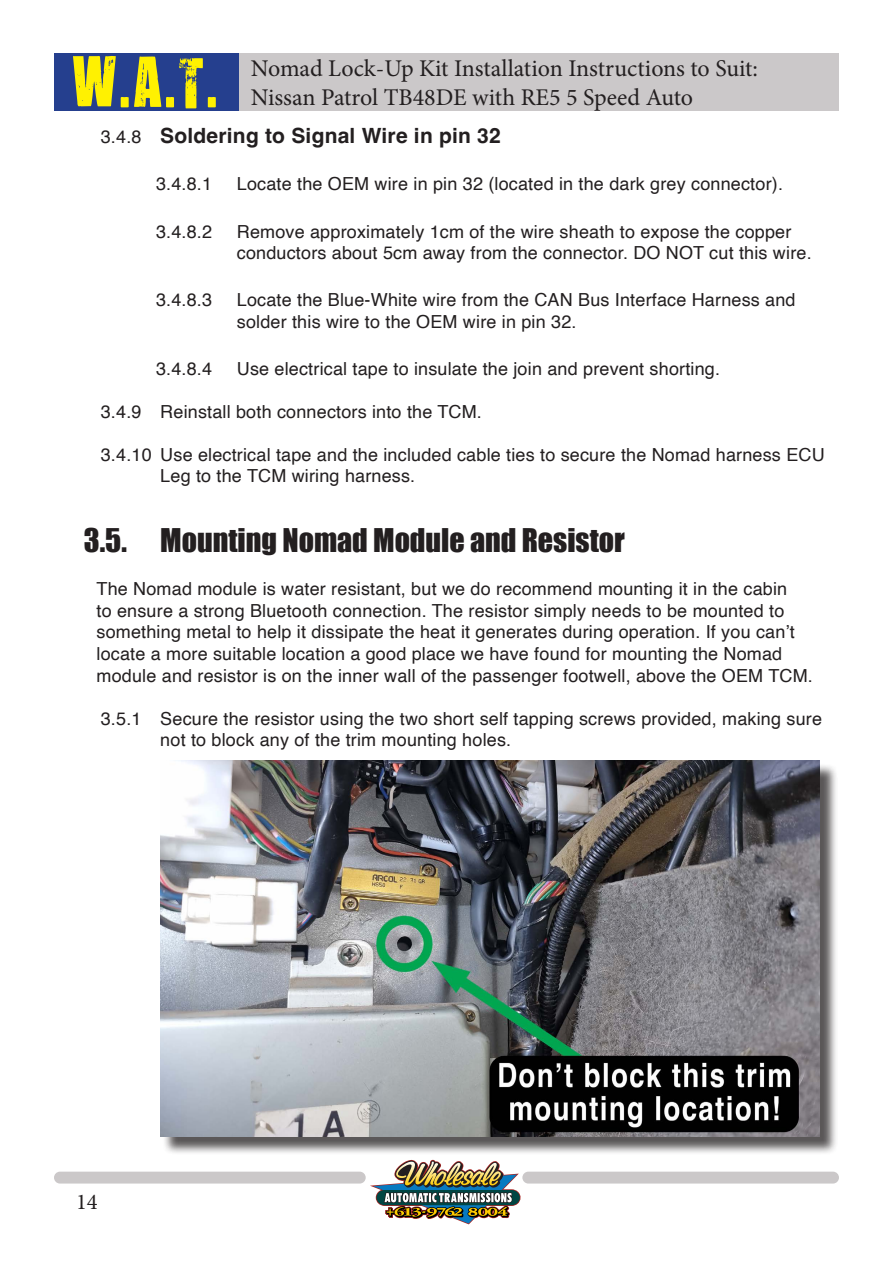
<style>
.page{position:relative;width:893px;height:1263px;background:#fff}
.page>*{position:absolute;margin:0;border:0;box-sizing:border-box;transform-origin:0 0}
.t1{font:58.5px "You Are Loved";color:#fff101}
.t2{font:30px "Impact";color:#231f20}
.t3{font:24px "Minion Pro";letter-spacing:-.005em;color:#231f20}
.t4{font:22.5px "Minion Pro";color:#231f20}
.t5{font:700 21px "Helvetica";letter-spacing:.01em;color:#231f20}
.t6{font:18px/21.6px "Helvetica";letter-spacing:.01em;color:#231f20}
.s1{font-weight:400;font-size:18px}
</style>
<div class="page">
<div style="left:238px;top:53px;width:601px;height:58px;background:#cbc8c9"></div>
<div style="left:54px;top:53px;width:184px;height:58px;background:#253f8e"></div>
<img style="left:370px;top:1159px;width:151px;height:66px">
<div style="left:54px;top:1172px;width:312px;height:11px;background:#cbc8c9;border-radius:6px"></div>
<div style="left:522px;top:1172px;width:317px;height:11px;background:#cbc8c9;border-radius:6px"></div>
<div style="left:163px;top:763px;width:675px;height:392px;background:#231f20;opacity:.75"></div>
<img style="left:160px;top:761px;width:659px;height:376px">
<h1 class="t1" style="left:72px;top:44px;width:149px">W.A.T.</h1>
<h3 class="t3" style="left:251px;top:53px;width:509px">Nomad Lock-Up Kit Installation Instructions to Suit:</h3>
<h3 class="t3" style="left:251px;top:82px;width:444px">Nissan Patrol TB48DE with RE5 5 Speed Auto</h3>
<p class="t5" style="left:101px;top:123px;width:402px"><span class="s1">3.4.8</span> Soldering to Signal Wire in pin 32</p>
<p class="t6" style="left:156px;top:174px;width:58px">3.4.8.1</p>
<p class="t6" style="left:237px;top:174px;width:548px">Locate the OEM wire in pin 32 (located in the dark grey connector).</p>
<p class="t6" style="left:156px;top:221px;width:58px">3.4.8.2</p>
<p class="t6" style="left:237px;top:221px;width:576px">Remove approximately 1cm of the wire sheath to expose the copper conductors about 5cm away from the connector. DO NOT cut this wire.</p>
<p class="t6" style="left:156px;top:290px;width:58px">3.4.8.3</p>
<p class="t6" style="left:237px;top:290px;width:560px">Locate the Blue-White wire from the CAN Bus Interface Harness and solder this wire to the OEM wire in pin 32.</p>
<p class="t6" style="left:156px;top:358px;width:58px">3.4.8.4</p>
<p class="t6" style="left:237px;top:358px;width:485px">Use electrical tape to insulate the join and prevent shorting.</p>
<p class="t6" style="left:101px;top:401px;width:383px">3.4.9 Reinstall both connectors into the TCM.</p>
<p class="t6" style="left:160px;top:444px;width:666px;text-indent:-60px">3.4.10 Use electrical tape and the included cable ties to secure the Nomad harness ECU<br>Leg to the TCM wiring harness.</p>
<p class="t2" style="left:84px;top:517px;width:543px">3.5. Mounting Nomad Module and Resistor</p>
<p class="t6" style="left:97px;top:579px;width:718px">The Nomad module is water resistant, but we do recommend mounting it in the cabin<br>to ensure a strong Bluetooth connection. The resistor simply needs to be mounted to something metal to help it dissipate the heat it generates during operation. If you can’t locate a more suitable location a good place we have found for mounting the Nomad module and resistor is on the inner wall of the passenger footwell, above the OEM TCM.</p>
<p class="t6" style="left:160px;top:708px;width:663px;text-indent:-60px">3.5.1 Secure the resistor using the two short self tapping screws provided, making sure not to block any of the trim mounting holes.</p>
<p class="t4" style="left:76px;top:1187px;width:23px">14</p>
</div>
